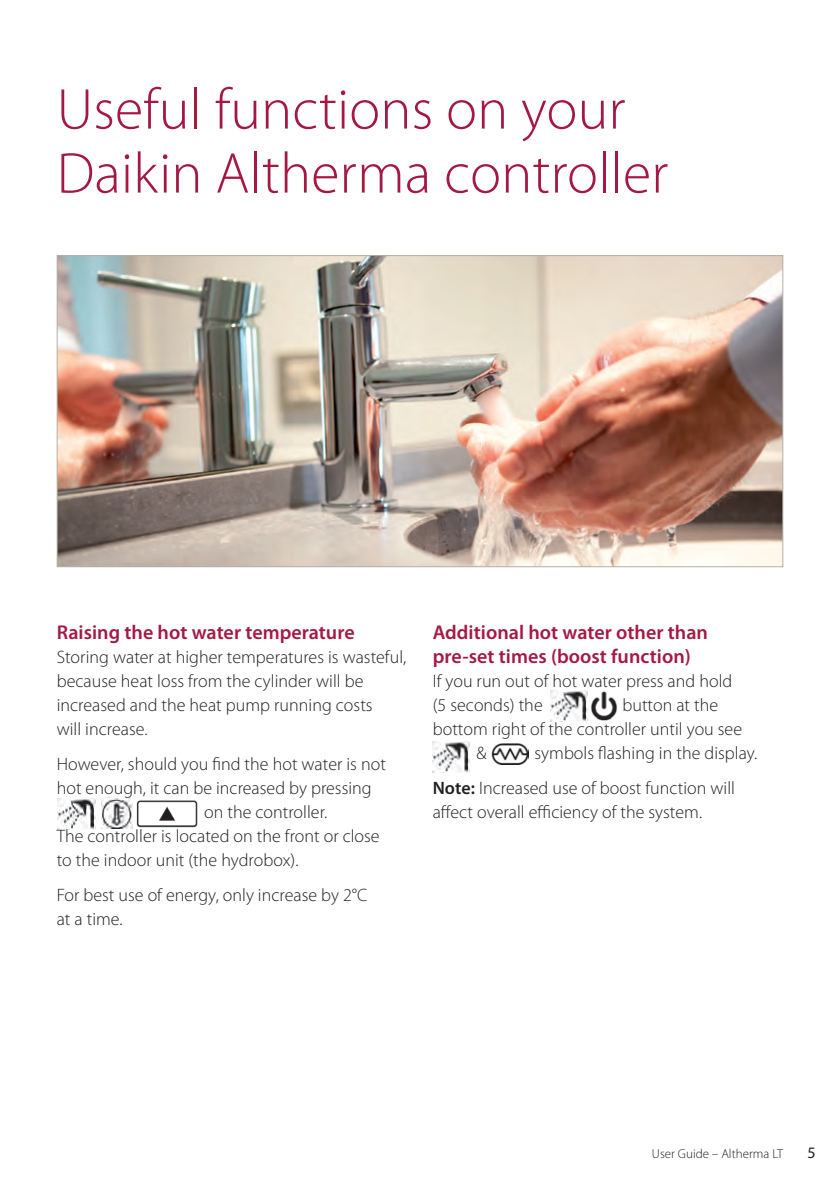
<style>
.page{position:relative;width:840px;height:1191px;background:#fff}
.page>*{position:absolute;margin:0;border:0;box-sizing:border-box;transform-origin:0 0}
.t1{font:300 58px/64px "Myriad Pro";color:#a41943}
.t2{font:600 20px/24px "Myriad Pro";color:#a41943}
.t3{font:300 18px/24px "Myriad Pro";color:#231f20}
.t4{font:16px "Myriad Pro";color:#231f20}
.t5{font:300 13px "Myriad Pro";color:#231f20}
.s1{font-weight:600}
</style>
<div class="page">
<img style="left:59px;top:257px;width:721px;height:308px">
<img style="left:432px;top:741px;width:37px;height:31px">
<img style="left:491px;top:743px;width:37px;height:21px">
<svg style="left:57px;top:798px;width:39px;height:32px"></svg>
<img style="left:58px;top:798px;width:37px;height:31px">
<div style="left:100px;top:797px;width:32px;height:34px;background:linear-gradient(to right,#fff,#fff)"></div>
<img style="left:101px;top:797px;width:31px;height:31px">
<img style="left:137px;top:800px;width:60px;height:27px">
<img style="left:550px;top:690px;width:37px;height:31px">
<img style="left:591px;top:691px;width:26px;height:30px">
<h1 class="t1" style="left:57px;top:78px;width:612px">Useful functions on your<br>Daikin Altherma controller</h1>
<p class="t2" style="left:57px;top:619px;width:299px">Raising the hot water temperature</p>
<p class="t3" style="left:57px;top:645px;width:351px">Storing water at higher temperatures is wasteful, because heat loss from the cylinder will be increased and the heat pump running costs<br>will increase.</p>
<p class="t3" style="left:57px;top:752px;width:330px">However, should you find the hot water is not</p>
<p class="t3" style="left:57px;top:776px;width:316px">hot enough, it can be increased by pressing</p>
<p class="t3" style="left:204px;top:800px;width:125px">on the controller.</p>
<p class="t3" style="left:57px;top:824px;width:324px">The controller is located on the front or close</p>
<p class="t3" style="left:57px;top:848px;width:243px">to the indoor unit (the hydrobox).</p>
<p class="t3" style="left:57px;top:883px;width:312px">For best use of energy, only increase by 2°C at a time.</p>
<p class="t2" style="left:432px;top:619px;width:276px">Additional hot water other than pre-set times (boost function)</p>
<p class="t3" style="left:432px;top:669px;width:301px">If you run out of hot water press and hold (5 seconds) the</p>
<p class="t3" style="left:622px;top:693px;width:97px">button at the</p>
<p class="t3" style="left:432px;top:717px;width:311px">bottom right of the controller until you see</p>
<p class="t3" style="left:476px;top:741px;width:12px">&amp;</p>
<p class="t3" style="left:432px;top:735px;width:326px;line-height:35px;text-indent:102px">symbols flashing in the display.<br><span class="s1">Note:</span> Increased use of boost function will</p>
<p class="t3" style="left:432px;top:800px;width:271px">affect overall efficiency of the system.</p>
<p class="t5" style="left:651px;top:1146px;width:133px">User Guide – Altherma LT</p>
<p class="t4" style="left:807px;top:1142px;width:10px">5</p>
</div>
